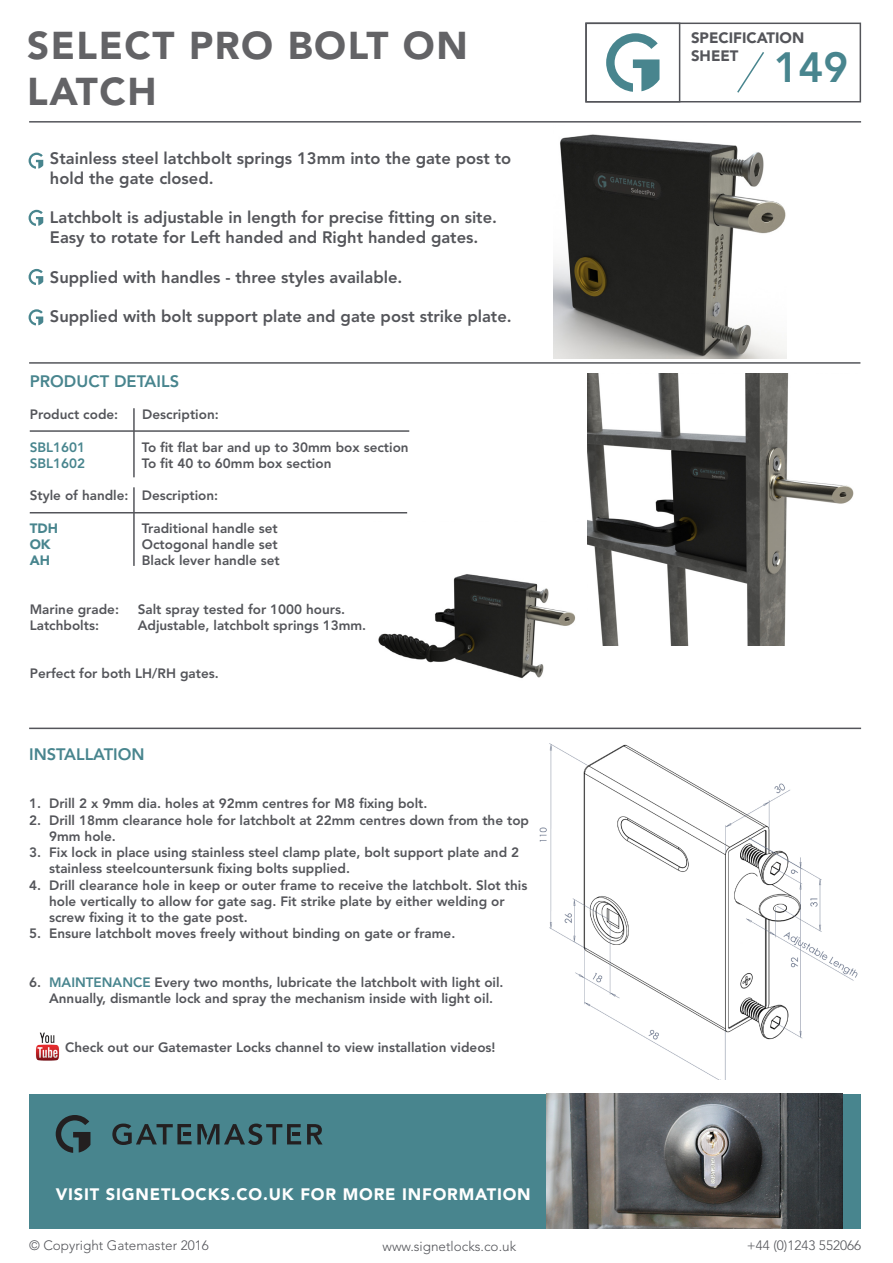
<style>
.page{position:relative;width:893px;height:1263px;background:#fff}
.page>*{position:absolute;margin:0;border:0;box-sizing:border-box;transform-origin:0 0}
.t1{font:800 42px "Avenir LT Std";color:#48858e}
.t2{font:900 38.4px/46.2px "Avenir LT Std";letter-spacing:.04em;color:#636366}
.t3{font:800 16.5px/19.8px "Avenir LT Std";color:#54555a}
.t4{font:900 16.5px "Avenir LT Std";letter-spacing:.05em;color:#fff}
.t5{font:800 16.5px "Avenir LT Std";color:#48858e}
.t6{font:900 15px/18px "Avenir LT Std";color:#54555a}
.t7{font:800 13.5px/16.2px "Avenir LT Std";color:#54555a}
.t8{font:300 13.5px "Avenir LT Std";color:#54555a}
.t9{font:800 13.5px "Avenir LT Std";color:#48858e}
.t10{font:900 13.5px "Avenir LT Std";color:#48858e}
.s1{color:#48858e}
</style>
<div class="page">
<div style="left:30px;top:1094px;width:831px;height:134px;background:#48858e"></div>
<hr style="left:30px;top:430px;width:379px;height:2px;background:#54555a">
<hr style="left:29px;top:728px;width:832px;height:1px;background:#54555a">
<hr style="left:29px;top:121px;width:832px;height:2px;background:#54555a">
<div style="left:585px;top:23px;width:276px;height:79px;border:2px solid #54555a"></div>
<div style="left:585px;top:23px;width:95px;height:79px;border:2px solid #54555a"></div>
<svg style="left:606px;top:33px;width:53px;height:59px"></svg>
<svg style="left:737px;top:52px;width:27px;height:41px"></svg>
<svg style="left:29px;top:210px;width:14px;height:16px"></svg>
<svg style="left:29px;top:269px;width:14px;height:16px"></svg>
<svg style="left:56px;top:1115px;width:34px;height:38px"></svg>
<svg style="left:307px;top:1124px;width:15px;height:20px"></svg>
<svg style="left:112px;top:1123px;width:189px;height:22px"></svg>
<hr style="left:29px;top:362px;width:831px;height:2px;background:#54555a">
<img style="left:546px;top:1094px;width:296px;height:134px">
<hr style="left:133px;top:408px;width:2px;height:69px;background:#54555a">
<svg style="left:29px;top:153px;width:14px;height:16px"></svg>
<svg style="left:29px;top:309px;width:14px;height:16px"></svg>
<hr style="left:133px;top:487px;width:2px;height:79px;background:#54555a">
<hr style="left:30px;top:512px;width:377px;height:1px;background:#54555a">
<img style="left:554px;top:134px;width:233px;height:225px">
<img style="left:378px;top:574px;width:197px;height:105px">
<img style="left:539px;top:743px;width:319px;height:337px">
<img style="left:587px;top:373px;width:267px;height:272px">
<img style="left:36px;top:1032px;width:24px;height:29px">
<p class="t2" style="left:27px;top:22px;width:442px">SELECT PRO BOLT ON<br>LATCH</p>
<p class="t3" style="left:50px;top:148px;width:463px">Stainless steel latchbolt springs 13mm into the gate post to hold the gate closed.</p>
<p class="t3" style="left:50px;top:208px;width:449px">Latchbolt is adjustable in length for precise fitting on site.<br>Easy to rotate for Left handed and Right handed gates.</p>
<p class="t3" style="left:50px;top:267px;width:354px">Supplied with handles - three styles available.</p>
<p class="t3" style="left:50px;top:307px;width:463px">Supplied with bolt support plate and gate post strike plate.</p>
<p class="t5" style="left:30px;top:371px;width:151px">PRODUCT DETAILS</p>
<p class="t7" style="left:30px;top:406px;width:90px">Product code:</p>
<p class="t7" style="left:142px;top:406px;width:78px">Description:</p>
<p class="t9" style="left:30px;top:439px;width:57px">SBL1601</p>
<p class="t7" style="left:142px;top:439px;width:268px">To fit flat bar and up to 30mm box section</p>
<p class="t9" style="left:30px;top:455px;width:57px">SBL1602</p>
<p class="t7" style="left:142px;top:455px;width:191px">To fit 40 to 60mm box section</p>
<p class="t7" style="left:30px;top:487px;width:190px">Style of handle: Description:</p>
<p class="t10" style="left:30px;top:520px;width:30px">TDH</p>
<p class="t7" style="left:142px;top:520px;width:138px">Traditional handle set</p>
<p class="t10" style="left:30px;top:536px;width:22px">OK</p>
<p class="t7" style="left:142px;top:536px;width:137px">Octogonal handle set</p>
<p class="t10" style="left:30px;top:552px;width:22px">AH</p>
<p class="t7" style="left:142px;top:552px;width:140px">Black lever handle set</p>
<p class="t7" style="left:30px;top:601px;width:91px">Marine grade:</p>
<p class="t7" style="left:138px;top:601px;width:209px">Salt spray tested for 1000 hours.</p>
<p class="t7" style="left:30px;top:617px;width:71px">Latchbolts:</p>
<p class="t7" style="left:138px;top:617px;width:230px">Adjustable, latchbolt springs 13mm.</p>
<p class="t7" style="left:30px;top:665px;width:190px">Perfect for both LH/RH gates.</p>
<p class="t5" style="left:29px;top:744px;width:117px">INSTALLATION</p>
<p class="t7" style="left:29px;top:796px;width:400px">1. Drill 2 x 9mm dia. holes at 92mm centres for M8 fixing bolt.</p>
<p class="t7" style="left:49px;top:812px;width:481px;text-indent:-20px">2. Drill 18mm clearance hole for latchbolt at 22mm centres down from the top<br>9mm hole.</p>
<p class="t7" style="left:49px;top:844px;width:472px;text-indent:-20px">3. Fix lock in place using stainless steel clamp plate, bolt support plate and 2 stainless steelcountersunk fixing bolts supplied.</p>
<p class="t7" style="left:29px;top:877px;width:500px">4. Drill clearance hole in keep or outer frame to receive the latchbolt. Slot this</p>
<p class="t7" style="left:49px;top:893px;width:457px">hole vertically to allow for gate sag. Fit strike plate by either welding or</p>
<p class="t7" style="left:49px;top:909px;width:200px">screw fixing it to the gate post.</p>
<p class="t7" style="left:29px;top:925px;width:428px">5. Ensure latchbolt moves freely without binding on gate or frame.</p>
<p class="t7" style="left:29px;top:974px;width:476px">6. <span class="s1">MAINTENANCE</span> Every two months, lubricate the latchbolt with light oil.</p>
<p class="t7" style="left:49px;top:990px;width:446px">Annually, dismantle lock and spray the mechanism inside with light oil.</p>
<p class="t7" style="left:65px;top:1039px;width:432px">Check out our Gatemaster Locks channel to view installation videos!</p>
<p class="t4" style="left:56px;top:1184px;width:477px">VISIT SIGNETLOCKS.CO.UK FOR MORE INFORMATION</p>
<p class="t6" style="left:691px;top:29px;width:115px">SPECIFICATION<br>SHEET</p>
<p class="t1" style="left:774px;top:43px;width:76px">149</p>
<p class="t8" style="left:29px;top:1237px;width:181px">© Copyright Gatemaster 2016</p>
<p class="t8" style="left:383px;top:1238px;width:135px">www.signetlocks.co.uk</p>
<p class="t8" style="left:747px;top:1237px;width:116px">+44 (0)1243 552066</p>
</div>
